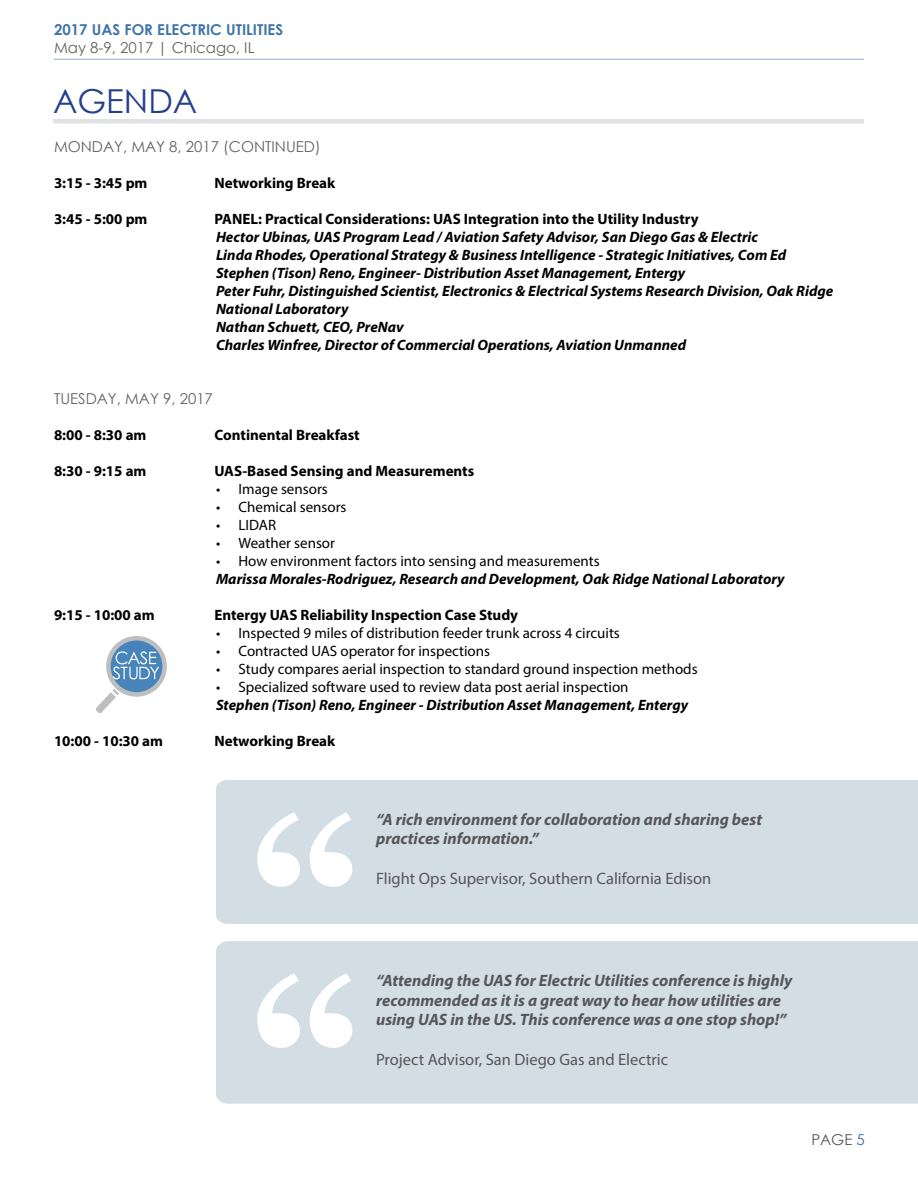
<style>
.page{position:relative;width:918px;height:1188px;background:#fff}
.page>*{position:absolute;margin:0;border:0;box-sizing:border-box;transform-origin:0 0}
.t1{font:33px "Century Gothic";color:#243f8b}
.t2{font:italic 700 16.5px/19.8px "Myriad Pro";color:#55565a}
.t3{font:16.5px "Myriad Pro";color:#55565a}
.t4{font:italic 700 15px/18px "Myriad Pro";color:#000}
.t5{font:15px "Myriad Pro";color:#000}
.t6{font:700 15px "Myriad Pro";color:#000}
.t7{font:15px "Century Gothic";color:#636365}
.t8{font:700 15px "Century Gothic";color:#4075a8}
.t9{font:15px "Century Gothic";color:#55565a}
.s1{color:#3d6ba7}
</style>
<div class="page">
<hr style="left:54px;top:59px;width:810px;height:1px;background:#3d6ba7">
<div style="left:53px;top:119px;width:811px;height:5px;background:#e1e2e3"></div>
<svg style="left:108px;top:638px;width:57px;height:56px"></svg>
<div style="left:106px;top:636px;width:61px;height:61px;border:4px solid #bcbec0;border-radius:50%"></div>
<svg style="left:96px;top:651px;width:63px;height:62px"></svg>
<div style="left:216px;top:780px;width:702px;height:144px;background:#d3dee4"></div>
<svg style="left:257px;top:812px;width:95px;height:75px"></svg>
<div style="left:216px;top:941px;width:702px;height:163px;background:#d3dee4"></div>
<svg style="left:257px;top:973px;width:95px;height:75px"></svg>
<p class="t8" style="left:54px;top:19px;width:231px">2017 UAS FOR ELECTRIC UTILITIES</p>
<p class="t7" style="left:54px;top:37px;width:202px">May 8-9, 2017 | Chicago, IL</p>
<h1 class="t1" style="left:53px;top:78px;width:146px">AGENDA</h1>
<p class="t7" style="left:54px;top:136px;width:268px">MONDAY, MAY 8, 2017 (CONTINUED)</p>
<p class="t6" style="left:54px;top:173px;width:95px">3:15 - 3:45 pm</p>
<p class="t6" style="left:214px;top:173px;width:122px">Networking Break</p>
<p class="t6" style="left:54px;top:209px;width:95px">3:45 - 5:00 pm</p>
<p class="t6" style="left:214px;top:209px;width:486px">PANEL: Practical Considerations: UAS Integration into the Utility Industry</p>
<p class="t4" style="left:216px;top:228px;width:619px">Hector Ubinas, UAS Program Lead / Aviation Safety Advisor, San Diego Gas &amp; Electric<br>Linda Rhodes, Operational Strategy &amp; Business Intelligence - Strategic Initiatives, Com Ed Stephen (Tison) Reno, Engineer- Distribution Asset Management, Entergy<br>Peter Fuhr, Distinguished Scientist, Electronics &amp; Electrical Systems Research Division, Oak Ridge National Laboratory<br>Nathan Schuett, CEO, PreNav<br>Charles Winfree, Director of Commercial Operations, Aviation Unmanned</p>
<p class="t7" style="left:54px;top:388px;width:160px">TUESDAY, MAY 9, 2017</p>
<p class="t6" style="left:54px;top:425px;width:94px">8:00 - 8:30 am</p>
<p class="t6" style="left:214px;top:425px;width:147px">Continental Breakfast</p>
<p class="t6" style="left:54px;top:461px;width:94px">8:30 - 9:15 am</p>
<p class="t6" style="left:214px;top:461px;width:261px">UAS-Based Sensing and Measurements</p>
<p class="t5" style="left:216px;top:480px;width:113px">• Image sensors</p>
<p class="t5" style="left:216px;top:498px;width:132px">• Chemical sensors</p>
<p class="t5" style="left:216px;top:516px;width:62px">• LIDAR</p>
<p class="t5" style="left:216px;top:534px;width:121px">• Weather sensor</p>
<p class="t5" style="left:216px;top:552px;width:385px">• How environment factors into sensing and measurements</p>
<p class="t4" style="left:216px;top:570px;width:570px">Marissa Morales-Rodriguez, Research and Development, Oak Ridge National Laboratory</p>
<p class="t6" style="left:54px;top:605px;width:102px">9:15 - 10:00 am</p>
<p class="t6" style="left:214px;top:605px;width:305px">Entergy UAS Reliability Inspection Case Study</p>
<p class="t5" style="left:216px;top:624px;width:405px">• Inspected 9 miles of distribution feeder trunk across 4 circuits</p>
<p class="t5" style="left:216px;top:642px;width:276px">• Contracted UAS operator for inspections</p>
<p class="t5" style="left:216px;top:660px;width:483px">• Study compares aerial inspection to standard ground inspection methods</p>
<p class="t5" style="left:216px;top:678px;width:414px">• Specialized software used to review data post aerial inspection</p>
<p class="t4" style="left:216px;top:696px;width:474px">Stephen (Tison) Reno, Engineer - Distribution Asset Management, Entergy</p>
<p class="t6" style="left:54px;top:731px;width:111px">10:00 - 10:30 am</p>
<p class="t6" style="left:214px;top:731px;width:122px">Networking Break</p>
<p class="t2" style="left:376px;top:809px;width:388px">“A rich environment for collaboration and sharing best practices information.”</p>
<p class="t3" style="left:376px;top:868px;width:337px">Flight Ops Supervisor, Southern California Edison</p>
<p class="t2" style="left:376px;top:970px;width:418px">“Attending the UAS for Electric Utilities conference is highly recommended as it is a great way to hear how utilities are using UAS in the US. This conference was a one stop shop!”</p>
<p class="t3" style="left:376px;top:1049px;width:294px">Project Advisor, San Diego Gas and Electric</p>
<p class="t9" style="left:811px;top:1129px;width:55px">PAGE <span class="s1">5</span></p>
</div>
